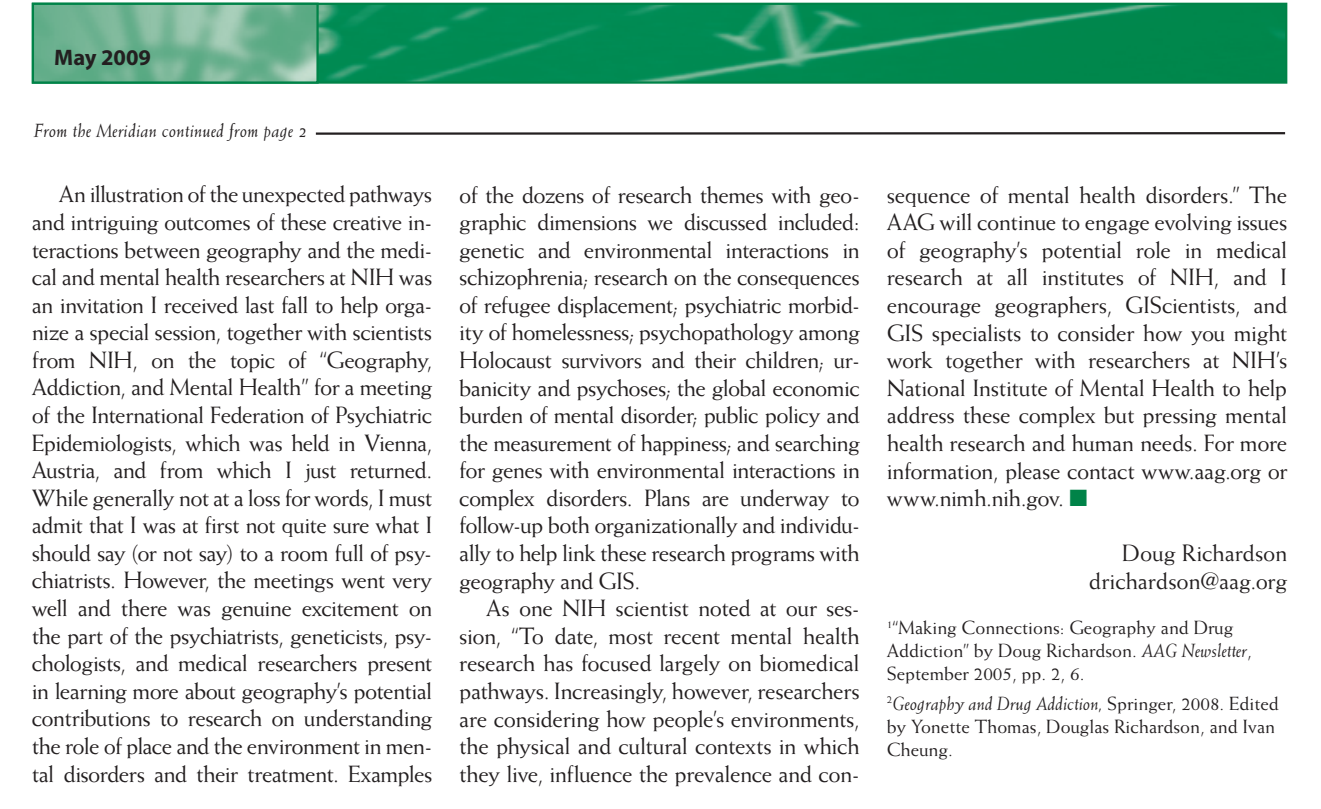
<style>
.page{position:relative;width:1321px;height:809px;background:#fff}
.page>*{position:absolute;margin:0;border:0;box-sizing:border-box;transform-origin:0 0}
.t1{font:23.62px/27.7px "Weiss";letter-spacing:-.02em;color:#231f20;text-align:justify}
.t2{font:23.62px/27.7px "Weiss";color:#231f20;text-align:right}
.t3{font:700 22.5px "Myriad";color:#231f20}
.t4{font:19.12px/22.9px "Weiss";color:#231f20}
.t5{font:italic 19.12px "Weiss";letter-spacing:.01em;color:#231f20}
.s1{color:#008348}
.s2{font-style:italic}
</style>
<div class="page">
<img style="left:319px;top:6px;width:965px;height:75px">
<div style="left:32px;top:3px;width:1255px;height:81px;border:2px solid #008348"></div>
<img style="left:35px;top:6px;width:281px;height:75px">
<div style="left:32px;top:3px;width:287px;height:81px;border:2px solid #008348"></div>
<hr style="left:316px;top:132px;width:969px;height:3px;background:#231f20">
<p class="t3" style="left:54px;top:49px;width:98px">May 2009</p>
<p class="t5" style="left:34px;top:123px;width:274px">From the Meridian continued from page 2</p>
<p class="t1" style="left:32px;top:182px;width:402px;text-indent:27px">An illustration of the unexpected pathways and intriguing outcomes of these creative in&shy;teractions between geography and the medi&shy;cal and mental health researchers at NIH was an invitation I received last fall to help orga&shy;nize a special session, together with scientists from NIH, on the topic of “Geography, Addiction, and Mental Health” for a meeting of the International Federation of Psychiatric Epidemiologists, which was held in Vienna, Austria, and from which I just returned.<br>While generally not at a loss for words, I must admit that I was at first not quite sure what I should say (or not say) to a room full of psy&shy;chiatrists. However, the meetings went very well and there was genuine excitement on the part of the psychiatrists, geneticists, psy&shy;chologists, and medical researchers present in learning more about geography’s potential contributions to research on understanding the role of place and the environment in men&shy;tal disorders and their treatment. Examples</p>
<p class="t1" style="left:459px;top:182px;width:402px">of the dozens of research themes with geo&shy;graphic dimensions we discussed included: genetic and environmental interactions in schizophrenia; research on the consequences of refugee displacement; psychiatric morbid&shy;ity of homelessness; psychopathology among Holocaust survivors and their children; ur&shy;banicity and psychoses; the global economic burden of mental disorder; public policy and the measurement of happiness; and searching for genes with environmental interactions in complex disorders. Plans are underway to follow-up both organizationally and individu&shy;ally to help link these research programs with geography and GIS.</p>
<p class="t1" style="left:459px;top:596px;width:402px;text-indent:27px">As one NIH scientist noted at our ses&shy;sion, “To date, most recent mental health research has focused largely on biomedical pathways. Increasingly, however, researchers are considering how people’s environments, the physical and cultural contexts in which they live, influence the prevalence and con-</p>
<p class="t1" style="left:887px;top:183px;width:402px">sequence of mental health disorders.” The AAG will continue to engage evolving issues of geography’s potential role in medical research at all institutes of NIH, and I encourage geographers, GIScientists, and GIS specialists to consider how you might work together with researchers at NIH’s National Institute of Mental Health to help address these complex but pressing mental health research and human needs. For more information, please contact www.aag.org or www.nimh.nih.gov. <span class="s1">■</span></p>
<p class="t2" style="left:1089px;top:541px;width:200px">Doug Richardson drichardson@aag.org</p>
<p class="t4" style="left:887px;top:617px;width:367px"><sup>1</sup>“Making Connections: Geography and Drug<br>Addiction” by Doug Richardson. <span class="s2">AAG Newsletter</span>,<br>September 2005, pp. 2, 6.</p>
<p class="t4" style="left:887px;top:693px;width:393px"><sup>2</sup><span class="s2">Geography and Drug Addiction,</span> Springer, 2008. Edited by Yonette Thomas, Douglas Richardson, and Ivan<br>Cheung.</p>
</div>
